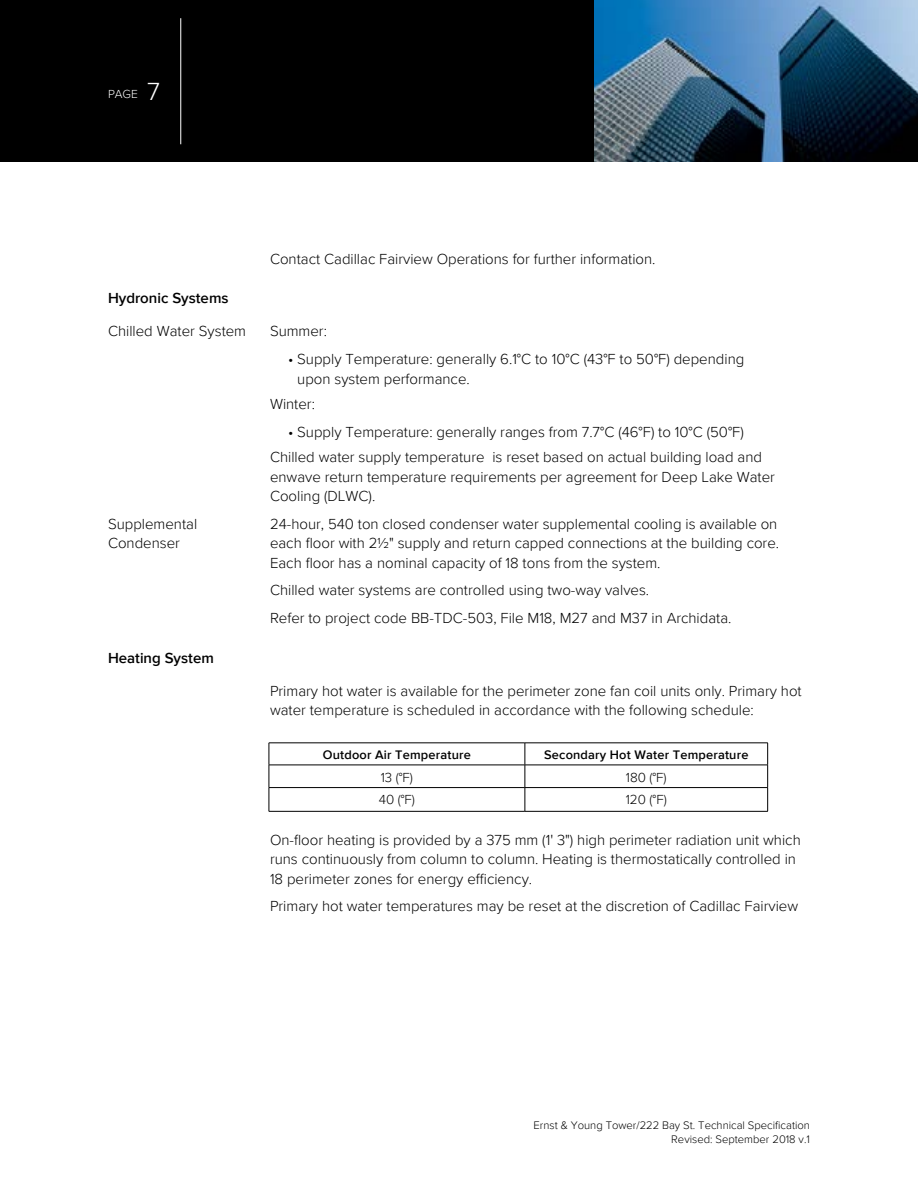
<style>
.page{position:relative;width:918px;height:1188px;background:#fff}
.page>*{position:absolute;margin:0;border:0;box-sizing:border-box;transform-origin:0 0}
.t1{font:300 15px/19.5px "Proxima Nova";color:#000}
.t2{font:600 15px "Proxima Nova";color:#000}
.t3{font:300 13.5px "Proxima Nova";color:#000}
.t4{font:600 12.75px "Proxima Nova";letter-spacing:.015em;color:#000}
.t5{font:300 12px "Proxima Nova";color:#fff}
.t6{font:300 11.25px/13.5px "Proxima Nova";color:#000;text-align:right}
.s1{font-size:25.5px}
</style>
<div class="page">
<div style="left:0;top:0;width:918px;height:162px;background:#000"></div>
<img style="left:594px;top:0;width:324px;height:162px">
<hr style="left:181px;top:18px;width:1px;height:126px;background:#fff">
<hr style="left:269px;top:743px;width:256px;height:1px;background:#000">
<hr style="left:525px;top:743px;width:243px;height:1px;background:#000">
<hr style="left:269px;top:765px;width:256px;height:1px;background:#000">
<hr style="left:525px;top:765px;width:243px;height:1px;background:#000">
<hr style="left:269px;top:787px;width:256px;height:1px;background:#000">
<svg style="left:269px;top:743px;width:1px;height:68px"></svg>
<hr style="left:525px;top:787px;width:243px;height:1px;background:#000">
<svg style="left:525px;top:743px;width:1px;height:68px"></svg>
<svg style="left:767px;top:743px;width:1px;height:68px"></svg>
<hr style="left:269px;top:811px;width:256px;height:1px;background:#000">
<hr style="left:525px;top:811px;width:243px;height:1px;background:#000">
<p class="t5" style="left:108px;top:85px;width:54px">PAGE <span class="s1">7</span></p>
<p class="t1" style="left:270px;top:248px;width:387px">Contact Cadillac Fairview Operations for further information.</p>
<p class="t2" style="left:108px;top:287px;width:122px">Hydronic Systems</p>
<p class="t1" style="left:108px;top:321px;width:140px">Chilled Water System</p>
<p class="t1" style="left:270px;top:321px;width:59px">Summer:</p>
<p class="t1" style="left:297px;top:348px;width:449px;text-indent:-9px">• Supply Temperature: generally 6.1°C to 10°C (43°F to 50°F) depending upon system performance.</p>
<p class="t1" style="left:270px;top:393px;width:46px">Winter:</p>
<p class="t1" style="left:270px;top:418px;width:494px;line-height:25.5px;text-align:center">• Supply Temperature: generally ranges from 7.7°C (46°F) to 10°C (50°F)<br>Chilled water supply temperature is reset based on actual building load and</p>
<p class="t1" style="left:270px;top:466px;width:507px">enwave return temperature requirements per agreement for Deep Lake Water<br>Cooling (DLWC).</p>
<p class="t1" style="left:108px;top:513px;width:91px">Supplemental</p>
<p class="t1" style="left:270px;top:513px;width:509px">24-hour, 540 ton closed condenser water supplemental cooling is available on</p>
<p class="t1" style="left:108px;top:533px;width:74px">Condenser</p>
<p class="t1" style="left:270px;top:533px;width:511px">each floor with 2½" supply and return capped connections at the building core.<br>Each floor has a nominal capacity of 18 tons from the system.</p>
<p class="t1" style="left:270px;top:576px;width:463px;line-height:27.6px">Chilled water systems are controlled using two-way valves.<br>Refer to project code BB-TDC-503, File M18, M27 and M37 in Archidata.</p>
<p class="t2" style="left:108px;top:646px;width:107px">Heating System</p>
<p class="t1" style="left:270px;top:680px;width:533px">Primary hot water is available for the perimeter zone fan coil units only. Primary hot water temperature is scheduled in accordance with the following schedule:</p>
<p class="t4" style="left:323px;top:745px;width:149px">Outdoor Air Temperature</p>
<p class="t4" style="left:544px;top:745px;width:206px">Secondary Hot Water Temperature</p>
<p class="t3" style="left:381px;top:767px;width:34px">13 (°F)</p>
<p class="t3" style="left:626px;top:767px;width:42px">180 (°F)</p>
<p class="t3" style="left:379px;top:790px;width:38px">40 (°F)</p>
<p class="t3" style="left:626px;top:790px;width:42px">120 (°F)</p>
<p class="t1" style="left:270px;top:829px;width:532px">On-floor heating is provided by a 375 mm (1' 3") high perimeter radiation unit which runs continuously from column to column. Heating is thermostatically controlled in<br>18 perimeter zones for energy efficiency.</p>
<p class="t1" style="left:270px;top:896px;width:530px">Primary hot water temperatures may be reset at the discretion of Cadillac Fairview</p>
<p class="t6" style="left:534px;top:1118px;width:278px">Ernst &amp; Young Tower/222 Bay St. Technical Specification<br>Revised: September 2018 v.1</p>
</div>
